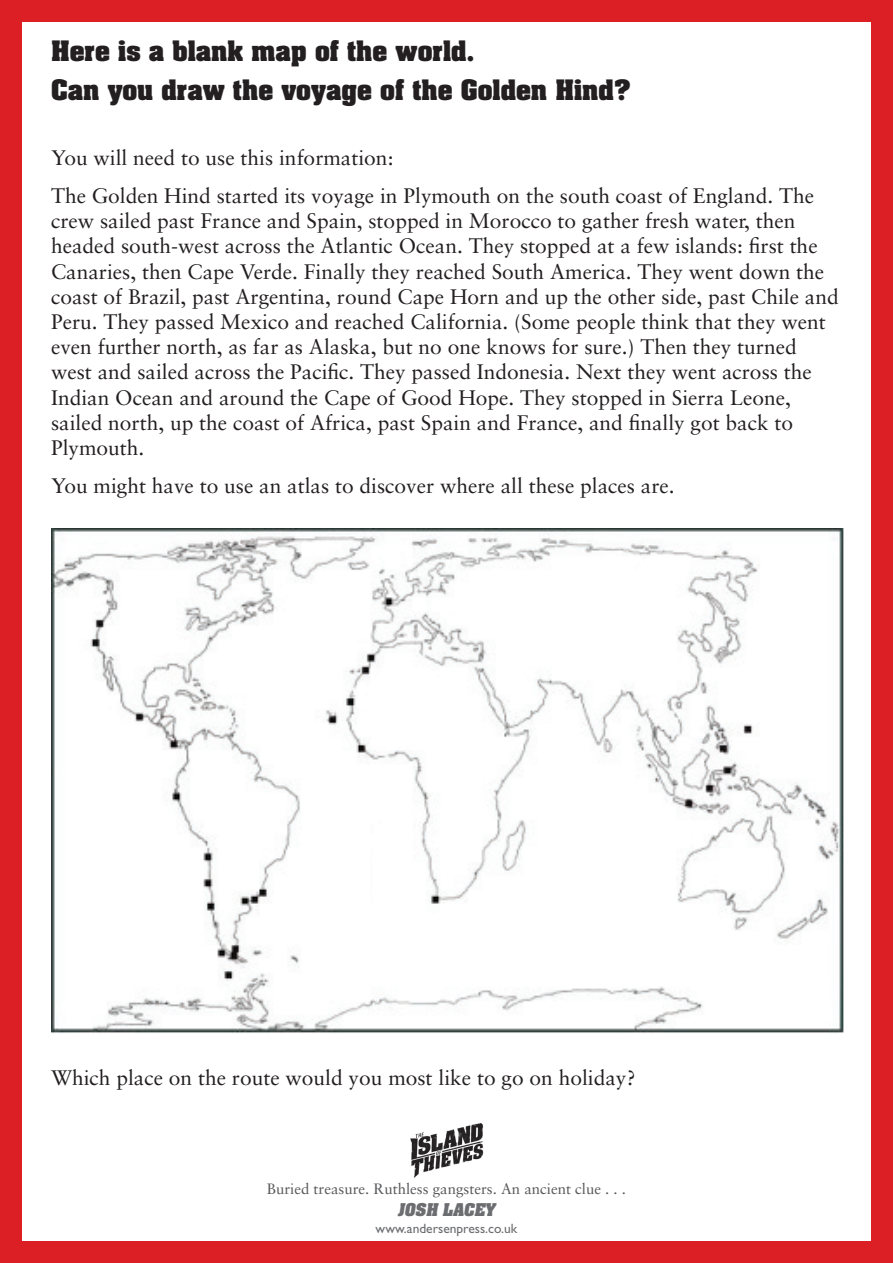
<style>
.page{position:relative;width:893px;height:1263px;background:#fff}
.page>*{position:absolute;margin:0;border:0;box-sizing:border-box;transform-origin:0 0}
.t1{font:700 24px/39px "Aachen CE";color:#231f20}
.t2{font:21px/25.2px "Sabon";color:#231f20}
.t3{font:15px "Sabon";color:#57585a}
.t4{font:italic 700 15px "Aachen CE";color:#6c6d70}
.t5{font:13.5px "Gill Sans";color:#6c6d70}
</style>
<div class="page">
<img style="left:410px;top:1123px;width:74px;height:55px">
<img style="left:51px;top:529px;width:793px;height:505px">
<div style="left:0;top:0;width:893px;height:21px;background:#db1f25"></div>
<div style="left:0;top:1242px;width:893px;height:21px;background:#db1f25"></div>
<div style="left:0;top:0;width:21px;height:1263px;background:#db1f25"></div>
<div style="left:872px;top:0;width:21px;height:1263px;background:#db1f25"></div>
<p class="t1" style="left:51px;top:32px;width:581px">Here is a blank map of the world.<br>Can you draw the voyage of the Golden Hind?</p>
<p class="t2" style="left:51px;top:139px;width:765px;line-height:38px">You will need to use this information:<br>The Golden Hind started its voyage in Plymouth on the south coast of England. The</p>
<p class="t2" style="left:51px;top:208px;width:789px">crew sailed past France and Spain, stopped in Morocco to gather fresh water, then headed south-west across the Atlantic Ocean. They stopped at a few islands: first the Canaries, then Cape Verde. Finally they reached South America. They went down the coast of Brazil, past Argentina, round Cape Horn and up the other side, past Chile and Peru. They passed Mexico and reached California. (Some people think that they went even further north, as far as Alaska, but no one knows for sure.) Then they turned west and sailed across the Pacific. They passed Indonesia. Next they went across the Indian Ocean and around the Cape of Good Hope. They stopped in Sierra Leone, sailed north, up the coast of Africa, past Spain and France, and finally got back to Plymouth.</p>
<p class="t2" style="left:51px;top:473px;width:625px">You might have to use an atlas to discover where all these places are.</p>
<p class="t2" style="left:51px;top:1065px;width:586px">Which place on the route would you most like to go on holiday?</p>
<p class="t3" style="left:267px;top:1179px;width:361px">Buried treasure. Ruthless gangsters. An ancient clue . . .</p>
<p class="t4" style="left:398px;top:1199px;width:102px">JOSH LACEY</p>
<p class="t5" style="left:376px;top:1220px;width:143px">www.andersenpress.co.uk</p>
</div>
